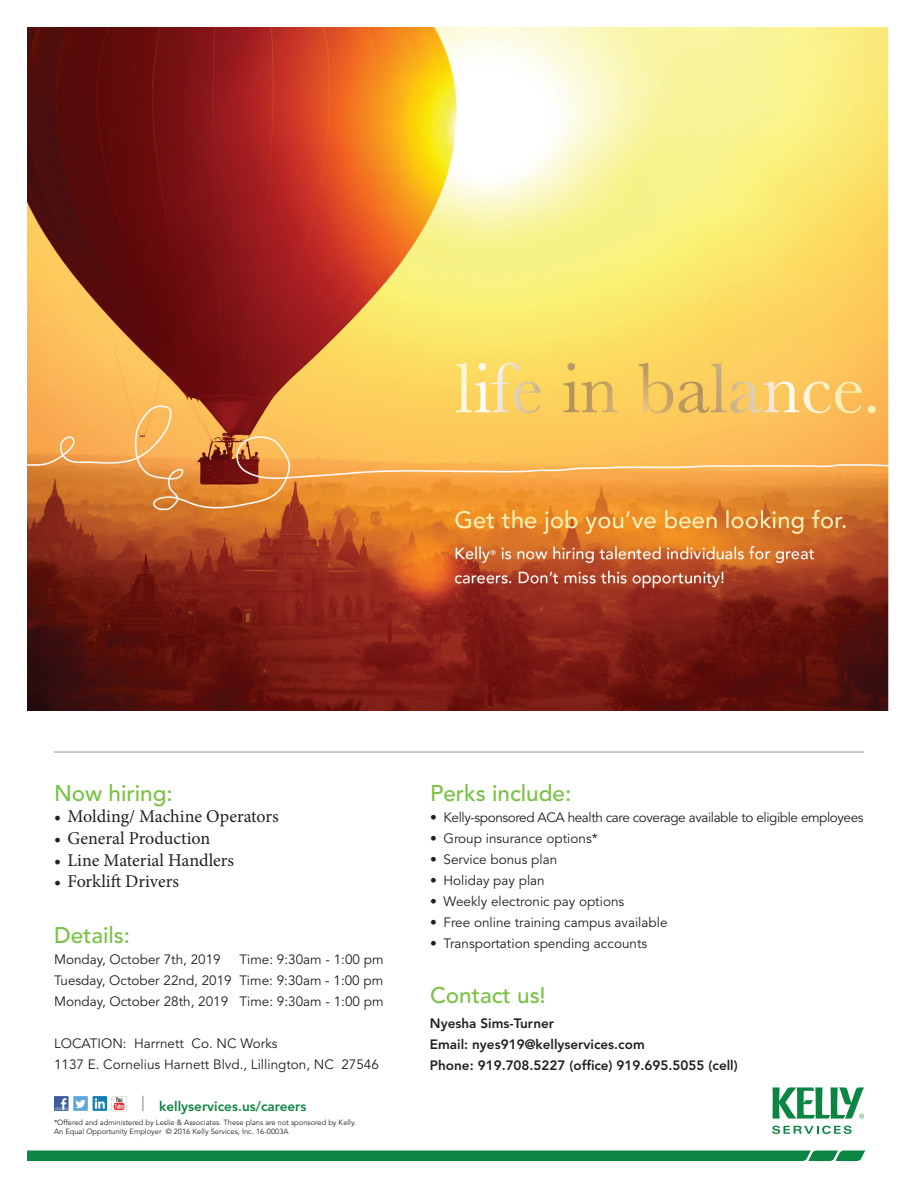
<style>
.page{position:relative;width:918px;height:1188px;background:#fff}
.page>*{position:absolute;margin:0;border:0;box-sizing:border-box;transform-origin:0 0}
.t1{font:500 22.5px "Avenir LT Std";color:#79c142}
.t2{font:18px "Minion Pro";color:#231f20}
.t3{font:13.5px/21px "Avenir LT Std";color:#231f20;text-align:justify}
.t4{font:800 13.5px/21px "Avenir LT Std";color:#231f20}
.t5{font:13.5px "Avenir LT Std";letter-spacing:-.03em;color:#231f20}
.t6{font:800 13.5px "Avenir LT Std";color:#0b8542}
.t7{font:7.5px/9px "Avenir LT Std";color:#231f20}
</style>
<div class="page">
<hr style="left:54px;top:752px;width:810px;height:1px;background:#939598">
<div style="left:54px;top:1096px;width:15px;height:15px;background:#3b5b9b"></div>
<svg style="left:55px;top:1098px;width:13px;height:12px"></svg>
<svg style="left:93px;top:1096px;width:14px;height:15px"></svg>
<svg style="left:95px;top:1098px;width:10px;height:11px"></svg>
<svg style="left:112px;top:1096px;width:15px;height:15px"></svg>
<div style="left:73px;top:1096px;width:15px;height:15px;background:#5ca8db"></div>
<svg style="left:75px;top:1100px;width:11px;height:8px"></svg>
<svg style="left:143px;top:1096px;width:1px;height:15px"></svg>
<svg style="left:27px;top:1150px;width:838px;height:11px;background:#188b4c"></svg>
<svg style="left:772px;top:1126px;width:80px;height:8px"></svg>
<svg style="left:772px;top:1087px;width:92px;height:32px"></svg>
<img style="left:27px;top:27px;width:862px;height:683px">
<h1 class="t1" style="left:54px;top:780px;width:120px">Now hiring:</h1>
<h2 class="t2" style="left:54px;top:805px;width:226px">• Molding/ Machine Operators</h2>
<h2 class="t2" style="left:54px;top:826px;width:158px">• General Production</h2>
<h2 class="t2" style="left:54px;top:848px;width:182px">• Line Material Handlers</h2>
<h2 class="t2" style="left:54px;top:869px;width:127px">• Forklift Drivers</h2>
<h1 class="t1" style="left:54px;top:922px;width:78px">Details:</h1>
<p class="t3" style="left:54px;top:949px;width:168px">Monday, October 7th, 2019</p>
<p class="t3" style="left:54px;top:949px;width:331px;text-indent:186px">Time: 9:30am - 1:00 pm Tuesday, October 22nd, 2019 Time: 9:30am - 1:00 pm Monday, October 28th, 2019 Time: 9:30am - 1:00 pm</p>
<p class="t3" style="left:54px;top:1033px;width:326px">LOCATION: Harrnett Co. NC Works<br>1137 E. Cornelius Harnett Blvd., Lillington, NC 27546</p>
<p class="t6" style="left:159px;top:1099px;width:149px">kellyservices.us/careers</p>
<p class="t7" style="left:54px;top:1118px;width:304px">*Offered and administered by Leslie &amp; Associates. These plans are not sponsored by Kelly.<br>An Equal Opportunity Employer © 2016 Kelly Services, Inc. 16-0003A</p>
<h1 class="t1" style="left:430px;top:780px;width:143px">Perks include:</h1>
<p class="t5" style="left:430px;top:809px;width:435px">• Kelly-sponsored ACA health care coverage available to eligible employees</p>
<p class="t3" style="left:430px;top:828px;width:169px">• Group insurance options*</p>
<p class="t3" style="left:430px;top:849px;width:129px">• Service bonus plan</p>
<p class="t3" style="left:430px;top:870px;width:116px">• Holiday pay plan</p>
<p class="t3" style="left:430px;top:891px;width:196px">• Weekly electronic pay options</p>
<p class="t3" style="left:430px;top:912px;width:239px">• Free online training campus available</p>
<p class="t3" style="left:430px;top:933px;width:219px">• Transportation spending accounts</p>
<h1 class="t1" style="left:430px;top:983px;width:117px">Contact us!</h1>
<p class="t4" style="left:430px;top:1013px;width:309px">Nyesha Sims-Turner<br>Email: nyes919@kellyservices.com<br>Phone: 919.708.5227 (office) 919.695.5055 (cell)</p>
</div>
